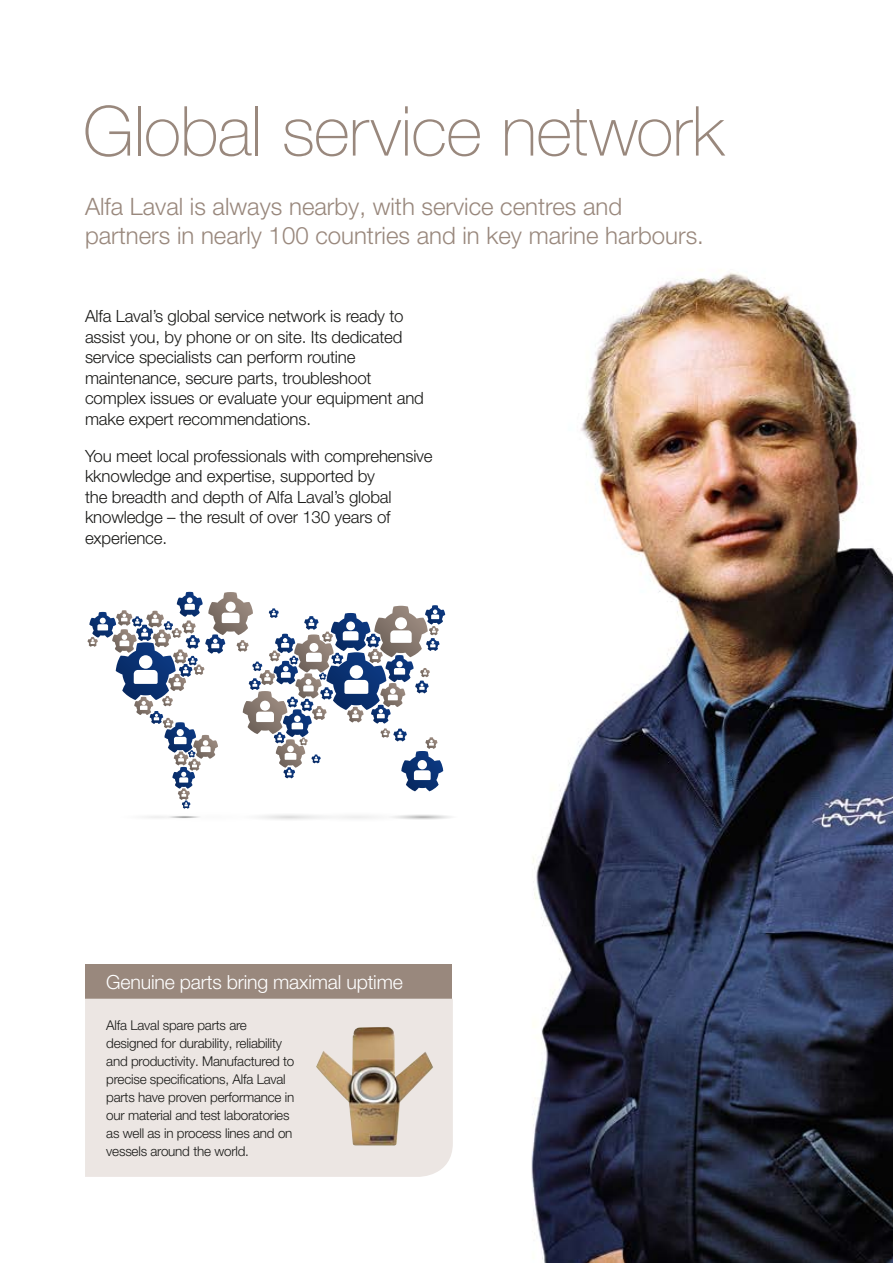
<style>
.page{position:relative;width:893px;height:1263px;background:#fff}
.page>*{position:absolute;margin:0;border:0;box-sizing:border-box;transform-origin:0 0}
.t1{font:100 69px "Helvetica Neue LT Pro";letter-spacing:-.01em;color:#99887d}
.t2{font:300 24px/28.8px "Helvetica Neue LT Pro";color:#99887d}
.t3{font:300 19.5px "Helvetica Neue LT Pro";letter-spacing:-.01em;color:#fff}
.t4{font:300 16.8px/20.4px "Helvetica Neue LT Pro";letter-spacing:-.01em;color:#1a1a18}
.t5{font:300 13.5px/18px "Helvetica Neue LT Pro";letter-spacing:-.015em;color:#1a1a18}
</style>
<div class="page">
<img style="left:531px;top:272px;width:362px;height:991px">
<div style="left:85px;top:964px;width:367px;height:35px;background:#99887d"></div>
<svg style="left:88px;top:592px;width:363px;height:228px"></svg>
<svg style="left:91px;top:597px;width:348px;height:209px"></svg>
<div style="left:85px;top:999px;width:368px;height:178px;background:#ece6e3"></div>
<img style="left:316px;top:1027px;width:117px;height:118px">
<h1 class="t1" style="left:83px;top:92px;width:642px">Global service network</h1>
<h2 class="t2" style="left:85px;top:191px;width:620px">Alfa Laval is always nearby, with service centres and partners in nearly 100 countries and in key marine harbours.</h2>
<p class="t4" style="left:85px;top:306px;width:340px">Alfa Laval’s global service network is ready to assist you, by phone or on site. Its dedicated service specialists can perform routine maintenance, secure parts, troubleshoot complex issues or evaluate your equipment and make expert recommendations.</p>
<p class="t4" style="left:85px;top:445px;width:349px">You meet local professionals with comprehensive kknowledge and expertise, supported by<br>the breadth and depth of Alfa Laval’s global knowledge – the result of over 130 years of experience.</p>
<p class="t3" style="left:106px;top:970px;width:298px">Genuine parts bring maximal uptime</p>
<p class="t5" style="left:106px;top:1015px;width:190px">Alfa Laval spare parts are designed for durability, reliability and productivity. Manufactured to precise specifications, Alfa Laval parts have proven performance in our material and test laboratories as well as in process lines and on vessels around the world.</p>
</div>
